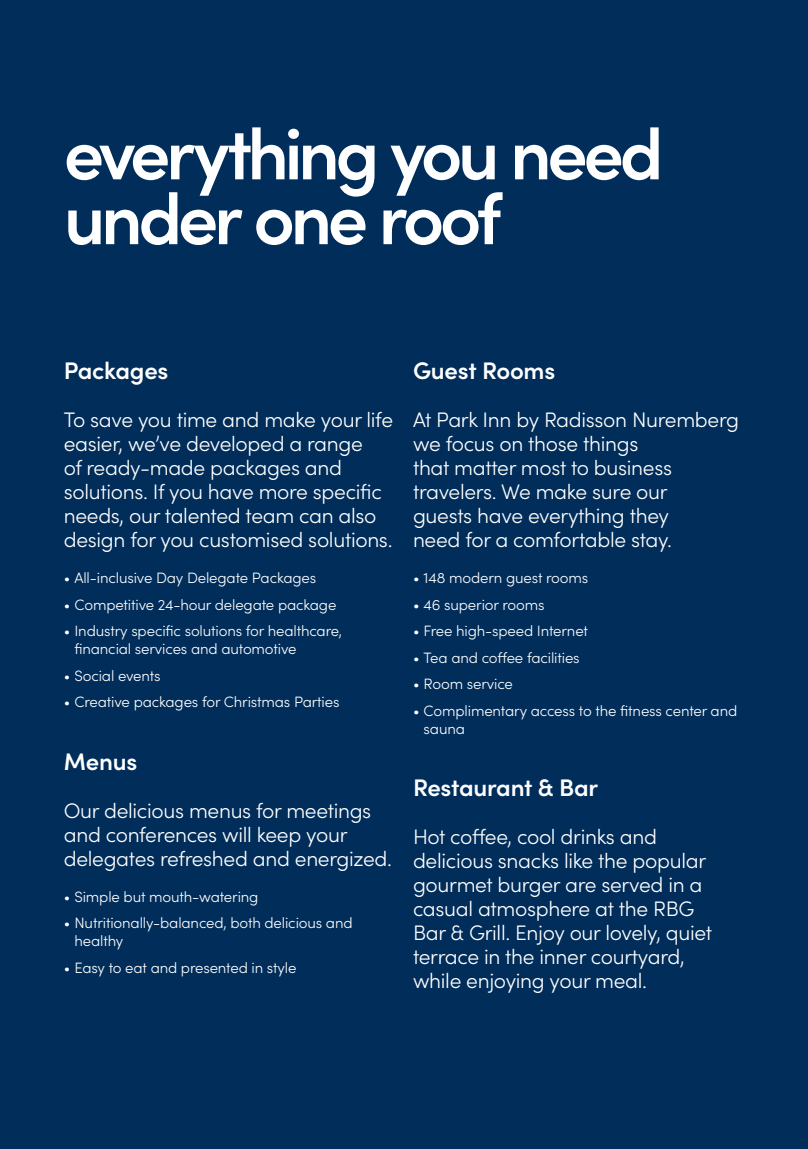
<style>
.page{position:relative;width:808px;height:1149px;background:#fff}
.page>*{position:absolute;margin:0;border:0;box-sizing:border-box;transform-origin:0 0}
.t1{font:600 72px/64.8px "Sofia Pro";letter-spacing:-.06em;color:#fff}
.t2{font:600 24px "Sofia Pro";letter-spacing:-.01em;color:#fff}
.t3{font:300 21px/24px "Sofia Pro";letter-spacing:-.015em;color:#fff}
.t4{font:300 15px/18px "Sofia Pro";letter-spacing:-.01em;color:#fff}
</style>
<div class="page">
<div style="left:0;top:0;width:808px;height:1148px;background:#002d5a"></div>
<hr style="left:807px;top:812px;width:1px;height:336px;background:#ededed">
<hr style="left:807px;top:387px;width:1px;height:425px;background:#ededed">
<hr style="left:807px;top:0;width:1px;height:387px;background:#ededed">
<h1 class="t1" style="left:64px;top:116px;width:601px">everything you need under one roof</h1>
<p class="t2" style="left:64px;top:352px;width:106px">Packages</p>
<p class="t3" style="left:64px;top:406px;width:331px">To save you time and make your life easier, we’ve developed a range<br>of ready-made packages and solutions. If you have more specific needs, our talented team can also design for you customised solutions.</p>
<p class="t4" style="left:64px;top:568px;width:254px">• All-inclusive Day Delegate Packages</p>
<p class="t4" style="left:64px;top:594px;width:274px">• Competitive 24-hour delegate package</p>
<p class="t4" style="left:74px;top:621px;width:269px;text-indent:-11px">• Industry specific solutions for healthcare, financial services and automotive</p>
<p class="t4" style="left:64px;top:665px;width:98px">• Social events</p>
<p class="t4" style="left:64px;top:692px;width:277px">• Creative packages for Christmas Parties</p>
<p class="t2" style="left:64px;top:743px;width:75px">Menus</p>
<p class="t3" style="left:64px;top:797px;width:330px">Our delicious menus for meetings and conferences will keep your delegates refreshed and energized.</p>
<p class="t4" style="left:64px;top:886px;width:196px">• Simple but mouth-watering</p>
<p class="t4" style="left:74px;top:913px;width:280px;text-indent:-11px">• Nutritionally-balanced, both delicious and healthy</p>
<p class="t4" style="left:64px;top:957px;width:234px">• Easy to eat and presented in style</p>
<p class="t2" style="left:413px;top:352px;width:144px">Guest Rooms</p>
<p class="t3" style="left:413px;top:406px;width:327px">At Park Inn by Radisson Nuremberg we focus on those things<br>that matter most to business travelers. We make sure our<br>guests have everything they<br>need for a comfortable stay.</p>
<p class="t4" style="left:413px;top:568px;width:177px">• 148 modern guest rooms</p>
<p class="t4" style="left:413px;top:594px;width:133px">• 46 superior rooms</p>
<p class="t4" style="left:413px;top:621px;width:177px">• Free high-speed Internet</p>
<p class="t4" style="left:413px;top:647px;width:168px">• Tea and coffee facilities</p>
<p class="t4" style="left:413px;top:674px;width:101px">• Room service</p>
<p class="t4" style="left:424px;top:700px;width:315px;text-indent:-11px">• Complimentary access to the fitness center and sauna</p>
<p class="t2" style="left:413px;top:769px;width:187px">Restaurant &amp; Bar</p>
<p class="t3" style="left:413px;top:823px;width:301px">Hot coffee, cool drinks and delicious snacks like the popular gourmet burger are served in a casual atmosphere at the RBG<br>Bar &amp; Grill. Enjoy our lovely, quiet terrace in the inner courtyard, while enjoying your meal.</p>
</div>
